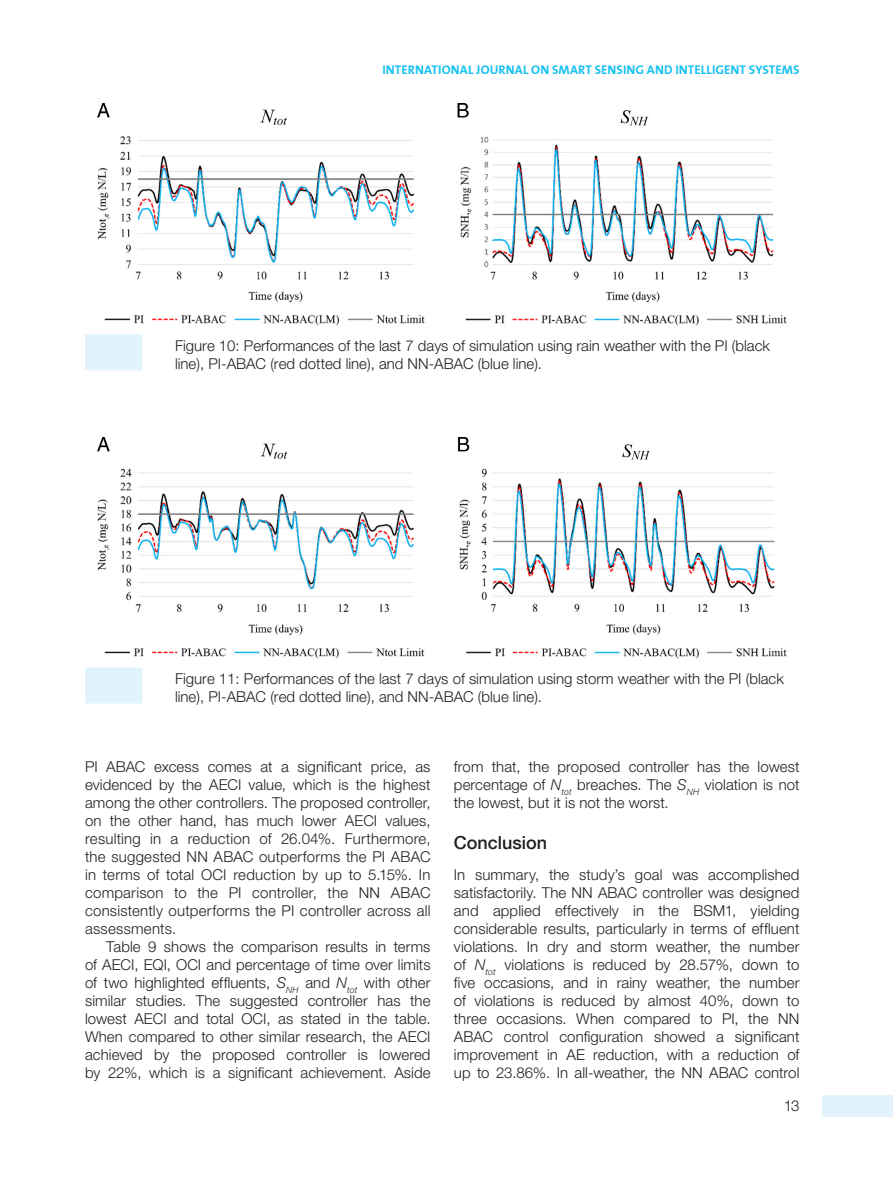
<style>
.page{position:relative;width:893px;height:1178px;background:#fff}
.page>*{position:absolute;margin:0;border:0;box-sizing:border-box;transform-origin:0 0}
.pSec2ttl{font:500 18px "Helvetica Neue LT Com";color:#231f20}
.pPara{font:300 15px/18px "Helvetica Neue LT Pro";letter-spacing:.005em;color:#231f20;text-align:justify}
.pFirstpara{font:300 15px/18px "Helvetica Neue LT Pro";letter-spacing:.005em;color:#231f20;text-align:justify}
.pfigure_caption2{font:300 15px/18px "Helvetica Neue LT Pro";color:#231f20}
.t1{font:700 12.75px "The Mix Plain";letter-spacing:.005em;color:#15c0f2}
.s1{font-family:"Helvetica Neue LT Std";font-style:italic}
</style>
<div class="page">
<div style="left:823px;top:1095px;width:70px;height:21px;background:#e1f4fc"></div>
<img style="left:98px;top:104px;width:689px;height:221px">
<div style="left:85px;top:334px;width:57px;height:36px;background:#e1f4fc"></div>
<img style="left:98px;top:437px;width:689px;height:221px">
<div style="left:85px;top:667px;width:57px;height:36px;background:#e1f4fc"></div>
<p class="t1" style="left:382px;top:59px;width:419px">INTERNATIONAL JOURNAL ON SMART SENSING AND INTELLIGENT SYSTEMS</p>
<p class="pfigure_caption2" style="left:175px;top:336px;width:596px">Figure 10: Performances of the last 7 days of simulation using rain weather with the PI (black line), PI-ABAC (red dotted line), and NN-ABAC (blue line).</p>
<p class="pfigure_caption2" style="left:175px;top:669px;width:610px">Figure 11: Performances of the last 7 days of simulation using storm weather with the PI (black line), PI-ABAC (red dotted line), and NN-ABAC (blue line).</p>
<p class="pPara" style="left:85px;top:757px;width:347px">PI ABAC excess comes at a significant price, as evidenced by the AECI value, which is the highest among the other controllers. The proposed controller, on the other hand, has much lower AECI values, resulting in a reduction of 26.04%. Furthermore, the suggested NN ABAC outperforms the PI ABAC in terms of total OCI reduction by up to 5.15%. In comparison to the PI controller, the NN ABAC consistently outperforms the PI controller across all assessments.</p>
<p class="pPara" style="left:85px;top:937px;width:347px;text-indent:21px">Table 9 shows the comparison results in terms of AECI, EQI, OCI and percentage of time over limits of two highlighted effluents, <span class="s1">S</span><sub>NH</sub> and <span class="s1">N</span><sub>tot</sub> with other similar studies. The suggested controller has the lowest AECI and total OCI, as stated in the table.<br>When compared to other similar research, the AECI achieved by the proposed controller is lowered by 22%, which is a significant achievement. Aside</p>
<p class="pPara" style="left:454px;top:757px;width:347px">from that, the proposed controller has the lowest percentage of <span class="s1">N</span><sub>tot</sub> breaches. The <span class="s1">S</span><sub>NH</sub> violation is not the lowest, but it is not the worst.</p>
<p class="pSec2ttl" style="left:454px;top:832px;width:95px">Conclusion</p>
<p class="pFirstpara" style="left:454px;top:865px;width:347px">In summary, the study’s goal was accomplished satisfactorily. The NN ABAC controller was designed and applied effectively in the BSM1, yielding considerable results, particularly in terms of effluent violations. In dry and storm weather, the number of <span class="s1">N</span><sub>tot</sub> violations is reduced by 28.57%, down to five occasions, and in rainy weather, the number of violations is reduced by almost 40%, down to three occasions. When compared to PI, the NN ABAC control configuration showed a significant improvement in AE reduction, with a reduction of up to 23.86%. In all-weather, the NN ABAC control</p>
<p class="pFirstpara" style="left:784px;top:1096px;width:17px">13</p>
</div>
